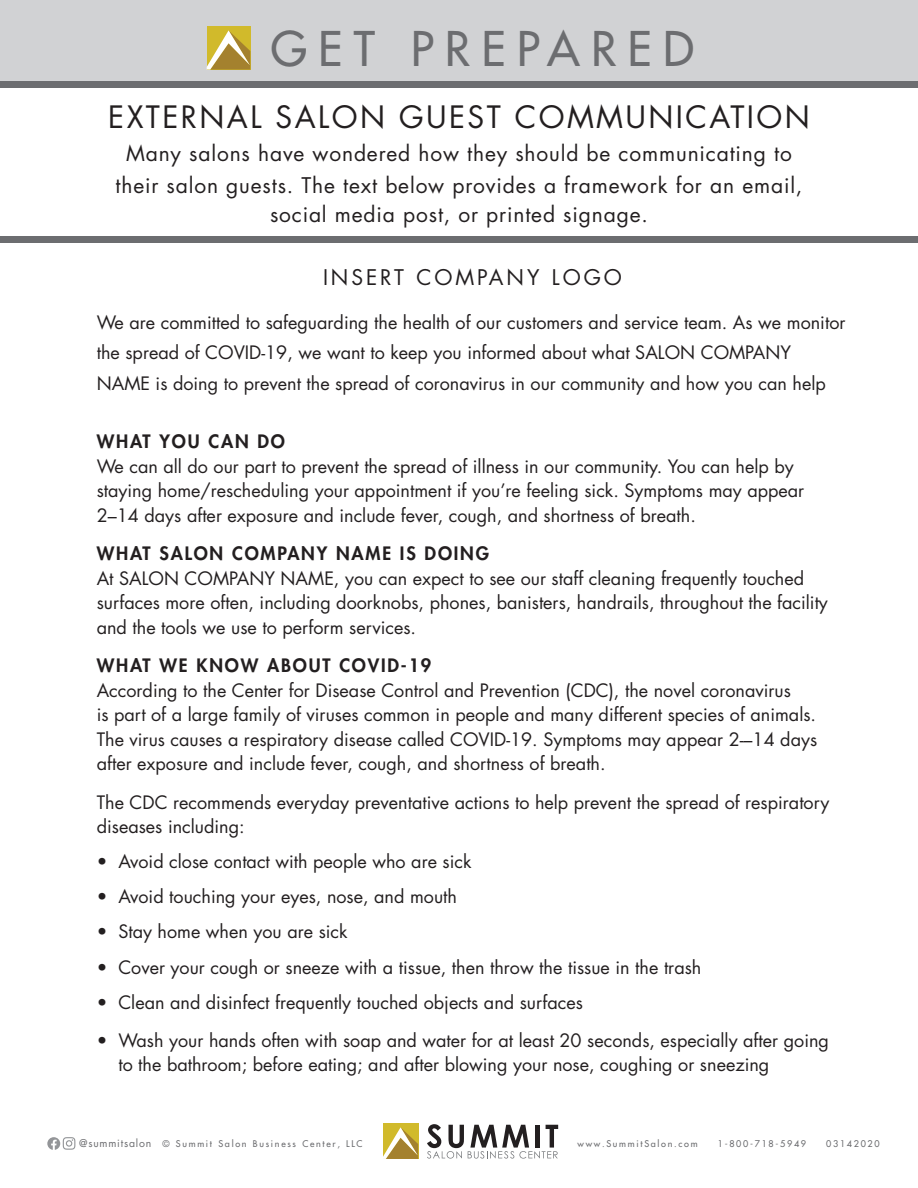
<style>
.page{position:relative;width:918px;height:1188px;background:#fff}
.page>*{position:absolute;margin:0;border:0;box-sizing:border-box;transform-origin:0 0}
.t1{font:46.5px "Futura";letter-spacing:.24em;color:#6c6d70}
.t2{font:30px "Futura";letter-spacing:.08em;color:#231f20}
.t3{font:21px/32.4px "Futura";letter-spacing:.04em;color:#231f20;text-align:center}
.t4{font:21px "Futura";letter-spacing:.14em;color:#231f20}
.t5{font:18px/24.6px "Futura";color:#231f20}
.t6{font:10.5px "Futura";letter-spacing:.075em;color:#6c6d70}
.t7{font:9px "Futura";letter-spacing:.19em;color:#6c6d70}
.s1{font-weight:800}
</style>
<div class="page">
<div style="left:0;top:0;width:918px;height:87px;background:#d1d2d4"></div>
<div style="left:0;top:81px;width:918px;height:6px;background:#6c6d70"></div>
<div style="left:0;top:237px;width:918px;height:6px;background:#6c6d70"></div>
<div style="left:207px;top:26px;width:43px;height:44px;background:#d1ba2b"></div>
<svg style="left:207px;top:30px;width:43px;height:40px"></svg>
<div style="left:383px;top:1124px;width:35px;height:35px;background:#d1ba2b"></div>
<svg style="left:383px;top:1127px;width:35px;height:32px"></svg>
<svg style="left:427px;top:1124px;width:131px;height:35px"></svg>
<svg style="left:47px;top:1137px;width:28px;height:13px"></svg>
<p class="t1" style="left:271px;top:19px;width:425px">GET PREPARED</p>
<p class="t2" style="left:108px;top:98px;width:703px">EXTERNAL SALON GUEST COMMUNICATION</p>
<p class="t3" style="left:116px;top:137px;width:688px">Many salons have wondered how they should be communicating to their salon guests. The text below provides a framework for an email,</p>
<p class="t3" style="left:270px;top:199px;width:379px">social media post, or printed signage.</p>
<p class="t4" style="left:323px;top:264px;width:300px">INSERT COMPANY LOGO</p>
<p class="t5" style="left:97px;top:307px;width:750px;line-height:30.6px">We are committed to safeguarding the health of our customers and service team. As we monitor the spread of COVID-19, we want to keep you informed about what SALON COMPANY<br>NAME is doing to prevent the spread of coronavirus in our community and how you can help</p>
<p class="t5" style="left:97px;top:430px;width:709px"><span class="s1">WHAT YOU CAN DO<br></span>We can all do our part to prevent the spread of illness in our community. You can help by staying home/rescheduling your appointment if you’re feeling sick. Symptoms may appear 2–14 days after exposure and include fever, cough, and shortness of breath.</p>
<p class="t5" style="left:97px;top:541px;width:733px"><span class="s1">WHAT SALON COMPANY NAME IS DOING<br></span>At SALON COMPANY NAME, you can expect to see our staff cleaning frequently touched surfaces more often, including doorknobs, phones, banisters, handrails, throughout the facility and the tools we use to perform services.</p>
<p class="t5" style="left:97px;top:653px;width:722px"><span class="s1">WHAT WE KNOW ABOUT COVID-19<br></span>According to the Center for Disease Control and Prevention (CDC), the novel coronavirus<br>is part of a large family of viruses common in people and many different species of animals.<br>The virus causes a respiratory disease called COVID-19. Symptoms may appear 2-–14 days after exposure and include fever, cough, and shortness of breath.</p>
<p class="t5" style="left:97px;top:790px;width:734px">The CDC recommends everyday preventative actions to help prevent the spread of respiratory diseases including:</p>
<p class="t5" style="left:97px;top:850px;width:376px">• Avoid close contact with people who are sick</p>
<p class="t5" style="left:97px;top:885px;width:362px">• Avoid touching your eyes, nose, and mouth</p>
<p class="t5" style="left:97px;top:920px;width:252px">• Stay home when you are sick</p>
<p class="t5" style="left:97px;top:955px;width:606px">• Cover your cough or sneeze with a tissue, then throw the tissue in the trash</p>
<p class="t5" style="left:97px;top:990px;width:488px">• Clean and disinfect frequently touched objects and surfaces</p>
<p class="t5" style="left:118px;top:1028px;width:712px;text-indent:-22px">• Wash your hands often with soap and water for at least 20 seconds, especially after going to the bathroom; before eating; and after blowing your nose, coughing or sneezing</p>
<p class="t6" style="left:79px;top:1136px;width:74px">@summitsalon</p>
<p class="t7" style="left:162px;top:1138px;width:202px">© Summit Salon Business Center, LLC</p>
<p class="t7" style="left:578px;top:1138px;width:122px">www.SummitSalon.com</p>
<p class="t7" style="left:718px;top:1138px;width:90px">1-800-718-5949</p>
<p class="t7" style="left:826px;top:1138px;width:55px">03142020</p>
</div>
